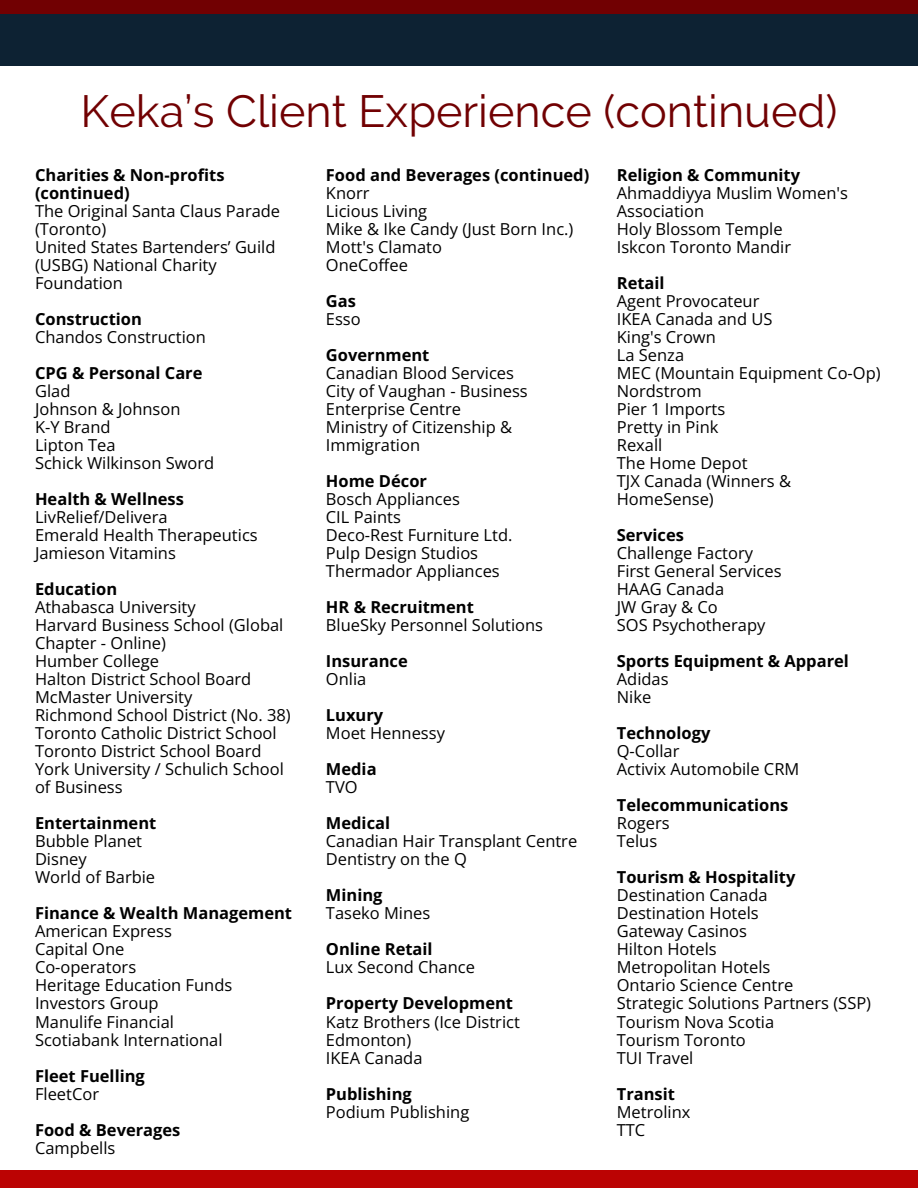
<style>
.page{position:relative;width:918px;height:1188px;background:#fff}
.page>*{position:absolute;margin:0;border:0;box-sizing:border-box;transform-origin:0 0}
.t1{font:45px "Raleway";color:#710002}
.t2{font:16.5px/18px "Open Sans";color:#000}
.t3{font:700 16.5px/18px "Open Sans";color:#000}
</style>
<div class="page">
<div style="left:0;top:0;width:918px;height:14px;background:#710002"></div>
<div style="left:0;top:14px;width:918px;height:51px;background:#0d2233"></div>
<div style="left:0;top:1170px;width:918px;height:18px;background:#bb0303"></div>
<p class="t1" style="left:80px;top:84px;width:759px">Keka’s Client Experience (continued)</p>
<p class="t3" style="left:35px;top:166px;width:191px">Charities &amp; Non-profits (continued)</p>
<p class="t2" style="left:35px;top:202px;width:247px">The Original Santa Claus Parade (Toronto)</p>
<p class="t2" style="left:35px;top:238px;width:242px">United States Bartenders’ Guild (USBG) National Charity<br>Foundation</p>
<p class="t3" style="left:35px;top:310px;width:108px">Construction</p>
<p class="t2" style="left:35px;top:328px;width:172px">Chandos Construction</p>
<p class="t3" style="left:35px;top:364px;width:169px">CPG &amp; Personal Care</p>
<p class="t2" style="left:35px;top:382px;width:37px">Glad</p>
<p class="t2" style="left:35px;top:400px;width:147px">Johnson &amp; Johnson</p>
<p class="t2" style="left:35px;top:418px;width:77px">K-Y Brand</p>
<p class="t2" style="left:35px;top:436px;width:82px">Lipton Tea</p>
<p class="t2" style="left:35px;top:454px;width:181px">Schick Wilkinson Sword</p>
<p class="t3" style="left:35px;top:490px;width:150px">Health &amp; Wellness</p>
<p class="t2" style="left:35px;top:508px;width:134px">LivRelief/Delivera</p>
<p class="t2" style="left:35px;top:526px;width:224px">Emerald Health Therapeutics</p>
<p class="t2" style="left:35px;top:544px;width:142px">Jamieson Vitamins</p>
<p class="t3" style="left:35px;top:580px;width:84px">Education</p>
<p class="t2" style="left:35px;top:598px;width:162px">Athabasca University</p>
<p class="t2" style="left:35px;top:616px;width:250px">Harvard Business School (Global<br>Chapter - Online)</p>
<p class="t2" style="left:35px;top:652px;width:125px">Humber College</p>
<p class="t2" style="left:35px;top:670px;width:218px">Halton District School Board</p>
<p class="t2" style="left:35px;top:688px;width:159px">McMaster University</p>
<p class="t2" style="left:35px;top:706px;width:257px">Richmond School District (No. 38)</p>
<p class="t2" style="left:35px;top:724px;width:243px">Toronto Catholic District School<br>Toronto District School Board</p>
<p class="t2" style="left:35px;top:760px;width:250px">York University / Schulich School of Business</p>
<p class="t3" style="left:35px;top:814px;width:123px">Entertainment</p>
<p class="t2" style="left:35px;top:832px;width:109px">Bubble Planet</p>
<p class="t2" style="left:35px;top:850px;width:53px">Disney</p>
<p class="t2" style="left:35px;top:868px;width:122px">World of Barbie</p>
<p class="t3" style="left:35px;top:904px;width:259px">Finance &amp; Wealth Management</p>
<p class="t2" style="left:35px;top:922px;width:138px">American Express</p>
<p class="t2" style="left:35px;top:940px;width:91px">Capital One</p>
<p class="t2" style="left:35px;top:958px;width:103px">Co-operators</p>
<p class="t2" style="left:35px;top:976px;width:199px">Heritage Education Funds</p>
<p class="t2" style="left:35px;top:994px;width:125px">Investors Group</p>
<p class="t2" style="left:35px;top:1012px;width:141px">Manulife Financial</p>
<p class="t2" style="left:35px;top:1030px;width:189px">Scotiabank International</p>
<p class="t3" style="left:35px;top:1066px;width:111px">Fleet Fuelling</p>
<p class="t2" style="left:35px;top:1084px;width:66px">FleetCor</p>
<p class="t3" style="left:35px;top:1120px;width:147px">Food &amp; Beverages</p>
<p class="t2" style="left:35px;top:1138px;width:82px">Campbells</p>
<p class="t3" style="left:326px;top:166px;width:265px">Food and Beverages (continued)</p>
<p class="t2" style="left:326px;top:184px;width:45px">Knorr</p>
<p class="t2" style="left:326px;top:202px;width:103px">Licious Living</p>
<p class="t2" style="left:326px;top:220px;width:249px">Mike &amp; Ike Candy (Just Born Inc.)</p>
<p class="t2" style="left:326px;top:238px;width:118px">Mott's Clamato</p>
<p class="t2" style="left:326px;top:256px;width:84px">OneCoffee</p>
<p class="t3" style="left:326px;top:292px;width:32px">Gas</p>
<p class="t2" style="left:326px;top:310px;width:36px">Esso</p>
<p class="t3" style="left:326px;top:346px;width:105px">Government</p>
<p class="t2" style="left:326px;top:364px;width:190px">Canadian Blood Services</p>
<p class="t2" style="left:326px;top:382px;width:203px">City of Vaughan - Business<br>Enterprise Centre</p>
<p class="t2" style="left:326px;top:418px;width:188px">Ministry of Citizenship &amp;<br>Immigration</p>
<p class="t3" style="left:326px;top:472px;width:103px">Home Décor</p>
<p class="t2" style="left:326px;top:490px;width:135px">Bosch Appliances</p>
<p class="t2" style="left:326px;top:508px;width:76px">CIL Paints</p>
<p class="t2" style="left:326px;top:526px;width:188px">Deco-Rest Furniture Ltd.</p>
<p class="t2" style="left:326px;top:544px;width:154px">Pulp Design Studios</p>
<p class="t2" style="left:326px;top:562px;width:175px">Thermador Appliances</p>
<p class="t3" style="left:326px;top:598px;width:149px">HR &amp; Recruitment</p>
<p class="t2" style="left:326px;top:616px;width:219px">BlueSky Personnel Solutions</p>
<p class="t3" style="left:326px;top:652px;width:83px">Insurance</p>
<p class="t2" style="left:326px;top:670px;width:42px">Onlia</p>
<p class="t3" style="left:326px;top:706px;width:59px">Luxury</p>
<p class="t2" style="left:326px;top:724px;width:121px">Moet Hennessy</p>
<p class="t3" style="left:326px;top:760px;width:52px">Media</p>
<p class="t2" style="left:326px;top:778px;width:33px">TVO</p>
<p class="t3" style="left:326px;top:814px;width:66px">Medical</p>
<p class="t2" style="left:326px;top:832px;width:253px">Canadian Hair Transplant Centre</p>
<p class="t2" style="left:326px;top:850px;width:143px">Dentistry on the Q</p>
<p class="t3" style="left:326px;top:886px;width:58px">Mining</p>
<p class="t2" style="left:326px;top:904px;width:106px">Taseko Mines</p>
<p class="t3" style="left:326px;top:940px;width:108px">Online Retail</p>
<p class="t2" style="left:326px;top:958px;width:151px">Lux Second Chance</p>
<p class="t3" style="left:326px;top:994px;width:189px">Property Development</p>
<p class="t2" style="left:326px;top:1012px;width:196px">Katz Brothers (Ice District<br>Edmonton)</p>
<p class="t2" style="left:326px;top:1048px;width:98px">IKEA Canada</p>
<p class="t3" style="left:326px;top:1084px;width:87px">Publishing</p>
<p class="t2" style="left:326px;top:1102px;width:145px">Podium Publishing</p>
<p class="t3" style="left:617px;top:166px;width:185px">Religion &amp; Community</p>
<p class="t2" style="left:617px;top:184px;width:233px">Ahmaddiyya Muslim Women's<br>Association</p>
<p class="t2" style="left:617px;top:220px;width:167px">Holy Blossom Temple</p>
<p class="t2" style="left:617px;top:238px;width:176px">Iskcon Toronto Mandir</p>
<p class="t3" style="left:617px;top:274px;width:49px">Retail</p>
<p class="t2" style="left:617px;top:292px;width:144px">Agent Provocateur</p>
<p class="t2" style="left:617px;top:310px;width:157px">IKEA Canada and US</p>
<p class="t2" style="left:617px;top:328px;width:101px">King's Crown</p>
<p class="t2" style="left:617px;top:346px;width:69px">La Senza</p>
<p class="t2" style="left:617px;top:364px;width:265px">MEC (Mountain Equipment Co-Op)</p>
<p class="t2" style="left:617px;top:382px;width:86px">Nordstrom</p>
<p class="t2" style="left:617px;top:400px;width:110px">Pier 1 Imports</p>
<p class="t2" style="left:617px;top:418px;width:103px">Pretty in Pink</p>
<p class="t2" style="left:617px;top:436px;width:47px">Rexall</p>
<p class="t2" style="left:617px;top:454px;width:132px">The Home Depot</p>
<p class="t2" style="left:617px;top:472px;width:176px">TJX Canada (Winners &amp;<br>HomeSense)</p>
<p class="t3" style="left:617px;top:526px;width:69px">Services</p>
<p class="t2" style="left:617px;top:544px;width:138px">Challenge Factory</p>
<p class="t2" style="left:617px;top:562px;width:166px">First General Services</p>
<p class="t2" style="left:617px;top:580px;width:109px">HAAG Canada</p>
<p class="t2" style="left:617px;top:598px;width:102px">JW Gray &amp; Co</p>
<p class="t2" style="left:617px;top:616px;width:150px">SOS Psychotherapy</p>
<p class="t3" style="left:617px;top:652px;width:234px">Sports Equipment &amp; Apparel</p>
<p class="t2" style="left:617px;top:670px;width:53px">Adidas</p>
<p class="t2" style="left:617px;top:688px;width:36px">Nike</p>
<p class="t3" style="left:617px;top:724px;width:95px">Technology</p>
<p class="t2" style="left:617px;top:742px;width:64px">Q-Collar</p>
<p class="t2" style="left:617px;top:760px;width:184px">Activix Automobile CRM</p>
<p class="t3" style="left:617px;top:796px;width:173px">Telecommunications</p>
<p class="t2" style="left:617px;top:814px;width:54px">Rogers</p>
<p class="t2" style="left:617px;top:832px;width:42px">Telus</p>
<p class="t3" style="left:617px;top:868px;width:180px">Tourism &amp; Hospitality</p>
<p class="t2" style="left:617px;top:886px;width:152px">Destination Canada</p>
<p class="t2" style="left:617px;top:904px;width:143px">Destination Hotels</p>
<p class="t2" style="left:617px;top:922px;width:132px">Gateway Casinos</p>
<p class="t2" style="left:617px;top:940px;width:101px">Hilton Hotels</p>
<p class="t2" style="left:617px;top:958px;width:155px">Metropolitan Hotels</p>
<p class="t2" style="left:617px;top:976px;width:178px">Ontario Science Centre</p>
<p class="t2" style="left:617px;top:994px;width:256px">Strategic Solutions Partners (SSP)</p>
<p class="t2" style="left:617px;top:1012px;width:159px">Tourism Nova Scotia</p>
<p class="t2" style="left:617px;top:1030px;width:130px">Tourism Toronto</p>
<p class="t2" style="left:617px;top:1048px;width:78px">TUI Travel</p>
<p class="t3" style="left:617px;top:1084px;width:60px">Transit</p>
<p class="t2" style="left:617px;top:1102px;width:75px">Metrolinx</p>
<p class="t2" style="left:617px;top:1120px;width:30px">TTC</p>
</div>
